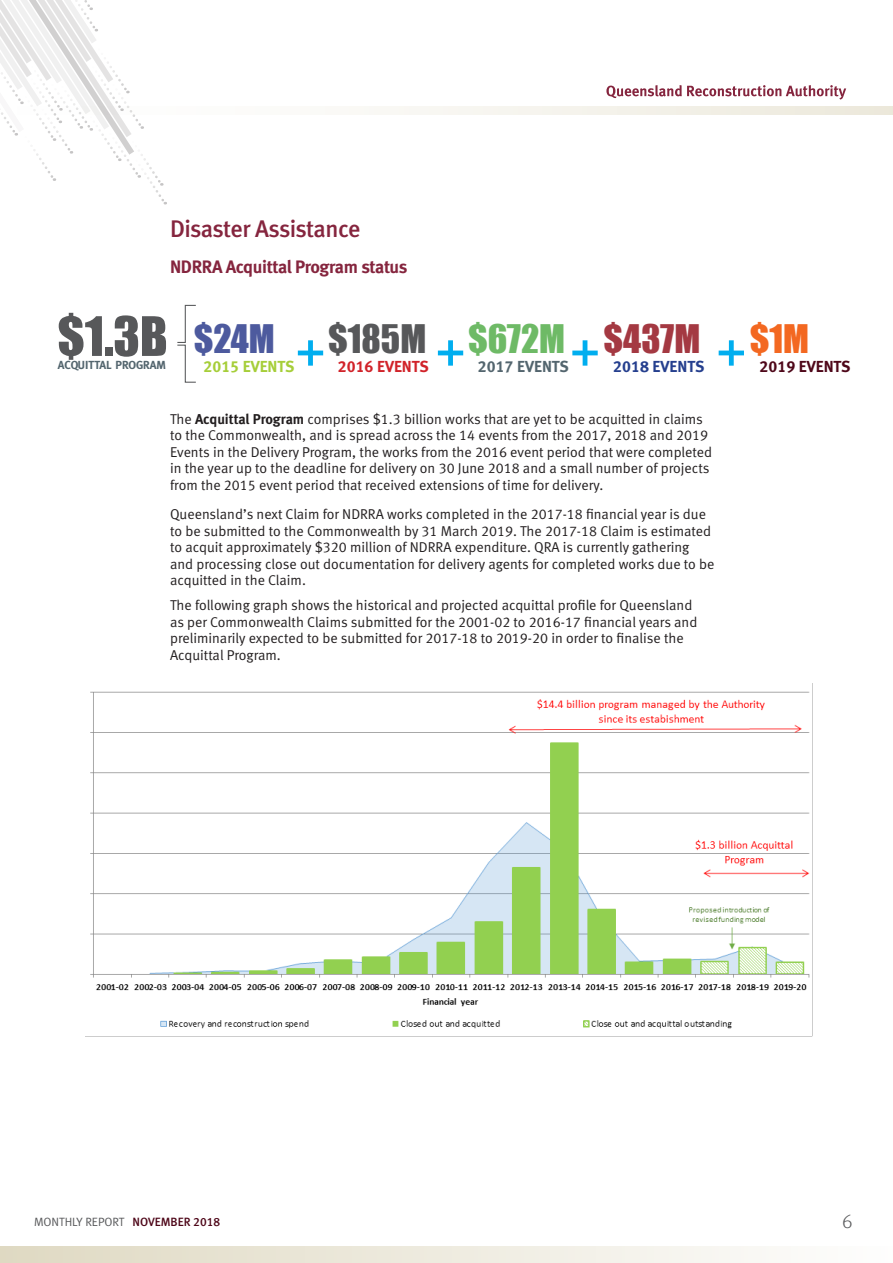
<style>
.page{position:relative;width:893px;height:1263px;background:#fff}
.page>*{position:absolute;margin:0;border:0;box-sizing:border-box;transform-origin:0 0}
.b1{font:50.25px "Impact";color:#57585a}
.b1-2{font:36.15px "Impact";color:#57585a}
.b1-3{font:36.15px "Impact";color:#6eba66}
.b1-4{font:36.15px "Impact";color:#a43942}
.b1-5{font:36.15px "Impact";color:#4d5a9e}
.b1-6{font:36.15px "Impact";color:#f36821}
.t1{font:24px "Meta Medium LF";letter-spacing:-.03em;color:#85253e}
.t2{font:19.5px "Meta Light LF";color:#57585a}
.t3{font:18px "Meta Bold LF";letter-spacing:-.02em;color:#85253e}
.b1-7{font:15.9px "Meta Bold LF";color:#a6ce39}
.b1-8{font:15.9px "Meta Bold LF";color:#d1232a}
.b1-9{font:15.9px "Meta Bold LF";color:#53656e}
.b1-10{font:15.9px "Meta Bold LF";color:#253f8e}
.b1-11{font:15.9px "Meta Bold LF";color:#4e0719}
.b1-12{font:14.25px/16.5px "Meta Normal LF";color:#231f20}
.t4{font:12px "Meta Normal LF";color:#57585a}
.b1-13{font:700 11.7px "Meta";color:#53656e}
.s1{font-family:"Meta Bold LF"}
.s2{font-family:"Meta Medium LF";color:#4e0719}
</style>
<div class="page">
<svg style="left:177px;top:304px;width:19px;height:79px"></svg>
<svg style="left:298px;top:340px;width:25px;height:26px"></svg>
<svg style="left:438px;top:340px;width:25px;height:26px"></svg>
<svg style="left:572px;top:340px;width:26px;height:26px"></svg>
<svg style="left:719px;top:340px;width:25px;height:26px"></svg>
<img style="left:90px;top:683px;width:723px;height:353px">
<svg style="left:374px;top:106px;width:519px;height:9px;fill:#f3f1e9"></svg>
<div style="left:0;top:1246px;width:893px;height:17px;background:linear-gradient(to right,#dfd9c2,#fefefd)"></div>
<svg style="left:0;top:0;width:167px;height:205px"></svg>
<svg style="left:606px;top:85px;width:240px;height:15px"></svg>
<h2 class="t1" style="left:170px;top:214px;width:192px">Disaster Assistance</h2>
<h3 class="t3" style="left:170px;top:256px;width:239px">NDRRA Acquittal Program status</h3>
<p class="b1" style="left:57px;top:297px;width:112px">$1.3B</p>
<p class="b1-5" style="left:194px;top:311px;width:83px">$24M</p>
<p class="b1-2" style="left:328px;top:311px;width:100px">$185M</p>
<p class="b1-3" style="left:468px;top:311px;width:99px">$672M</p>
<p class="b1-4" style="left:603px;top:311px;width:98px">$437M</p>
<p class="b1-6" style="left:750px;top:311px;width:61px">$1M</p>
<p class="b1-13" style="left:58px;top:358px;width:109px">ACQUITTAL PROGRAM</p>
<p class="b1-7" style="left:203px;top:356px;width:93px">2015 EVENTS</p>
<p class="b1-8" style="left:338px;top:356px;width:93px">2016 EVENTS</p>
<p class="b1-9" style="left:478px;top:356px;width:93px">2017 EVENTS</p>
<p class="b1-10" style="left:613px;top:356px;width:93px">2018 EVENTS</p>
<p class="b1-11" style="left:759px;top:356px;width:93px">2019 EVENTS</p>
<h3 class="b1-12" style="left:170px;top:411px;width:543px">The <span class="s1">Acquittal Program</span> comprises $1.3 billion works that are yet to be acquitted in claims to the Commonwealth, and is spread across the 14 events from the 2017, 2018 and 2019<br>Events in the Delivery Program, the works from the 2016 event period that were completed in the year up to the deadline for delivery on 30 June 2018 and a small number of projects from the 2015 event period that received extensions of time for delivery.</h3>
<h3 class="b1-12" style="left:170px;top:506px;width:546px">Queensland’s next Claim for NDRRA works completed in the 2017-18 financial year is due to be submitted to the Commonwealth by 31 March 2019. The 2017-18 Claim is estimated to acquit approximately $320 million of NDRRA expenditure. QRA is currently gathering and processing close out documentation for delivery agents for completed works due to be acquitted in the Claim.</h3>
<p class="b1-12" style="left:170px;top:597px;width:529px">The following graph shows the historical and projected acquittal profile for Queensland as per Commonwealth Claims submitted for the 2001-02 to 2016-17 financial years and preliminarily expected to be submitted for 2017-18 to 2019-20 in order to finalise the Acquittal Program.</p>
<p class="t4" style="left:34px;top:1214px;width:188px">MONTHLY REPORT <span class="s2">NOVEMBER 2018</span></p>
<h3 class="t2" style="left:842px;top:1210px;width:12px">6</h3>
</div>
